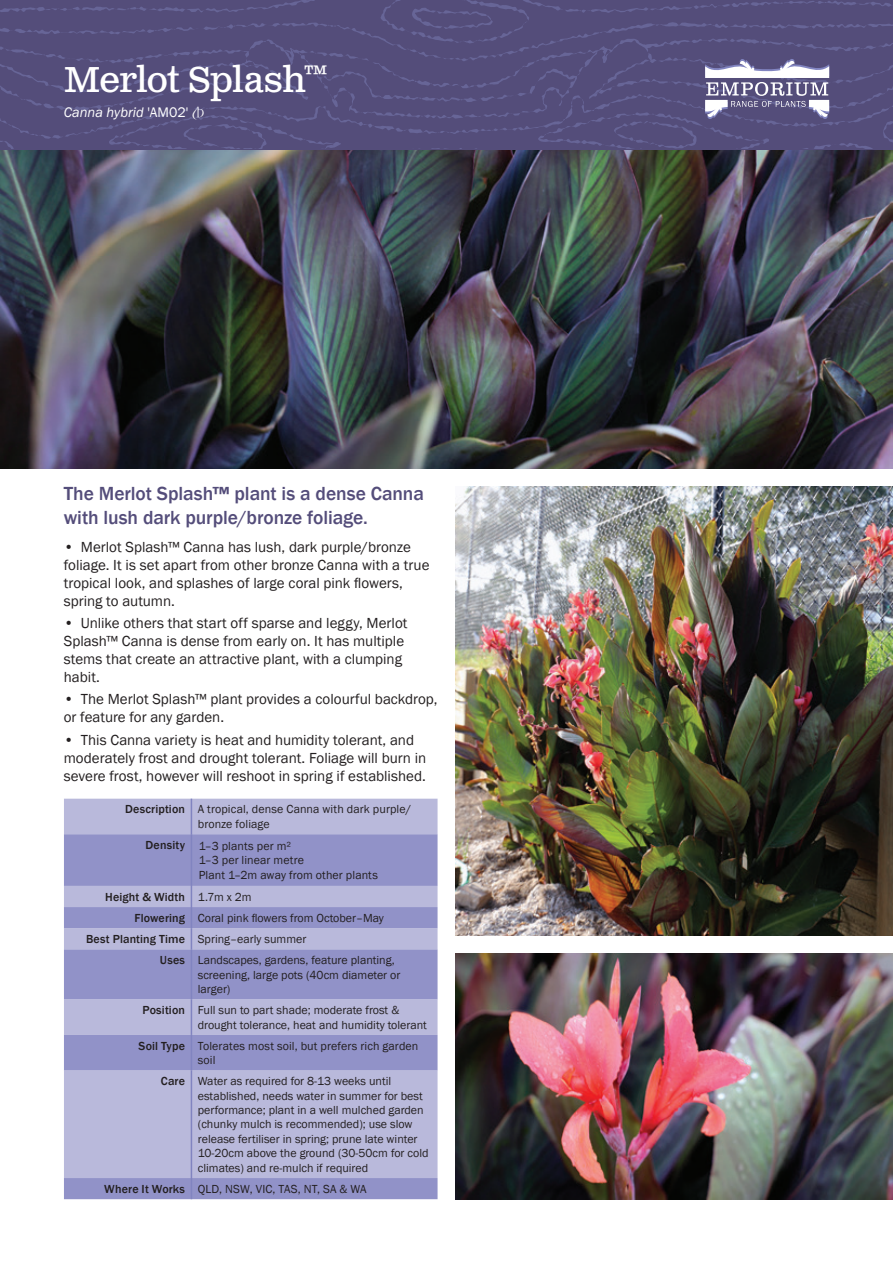
<style>
.page{position:relative;width:893px;height:1263px;background:#fff}
.page>*{position:absolute;margin:0;border:0;box-sizing:border-box;transform-origin:0 0}
.Plant_Heading{font:36px "Clarendon Text Pro";letter-spacing:-.02em;color:#fff}
.Subheading{font:500 19.5px/23.4px "Franklin Gothic";letter-spacing:-.005em;color:#544d7a}
.t1{font:15px/18px "Franklin Gothic";color:#231f20}
.Plant_Species{font:italic 14.25px "Franklin Gothic";letter-spacing:.005em;color:#fff}
.Table_Right{font:12px/14.4px "Franklin Gothic";color:#231f20}
.Table_Bold{font:500 12px "Franklin Gothic";letter-spacing:.015em;color:#231f20}
.s1{font-style:normal}
.s2{font-family:"PB Rsfont";font-style:normal}
.s3{font-weight:600}
</style>
<div class="page">
<img style="left:0;top:150px;width:893px;height:318px">
<div style="left:64px;top:799px;width:374px;height:35px;background:#b9b9db"></div>
<svg style="left:64px;top:834px;width:374px;height:365px;background:#a5a6d1"></svg>
<hr style="left:191px;top:834px;width:1px;height:52px;background:#8184c0">
<hr style="left:191px;top:949px;width:1px;height:50px;background:#8184c0">
<hr style="left:191px;top:1070px;width:1px;height:108px;background:#8184c0">
<svg style="left:191px;top:1178px;width:1px;height:21px"></svg>
<hr style="left:191px;top:1035px;width:1px;height:35px;background:#8184c0">
<svg style="left:191px;top:886px;width:1px;height:63px"></svg>
<hr style="left:191px;top:999px;width:1px;height:36px;background:#8184c0">
<hr style="left:191px;top:799px;width:1px;height:35px;background:#8184c0">
<svg style="left:0;top:0;width:893px;height:148px;background:#59527f"></svg>
<img style="left:456px;top:486px;width:437px;height:449px">
<img style="left:456px;top:953px;width:437px;height:246px">
<p class="Plant_Heading" style="left:64px;top:58px;width:265px">Merlot Splash<sup>™</sup></p>
<p class="Plant_Species" style="left:64px;top:103px;width:142px">Canna hybrid <span class="s1">'AM02'</span> <span class="s2">A</span></p>
<p class="Subheading" style="left:64px;top:482px;width:362px">The Merlot Splash<span class="s3">™</span> plant is a dense Canna with lush dark purple/bronze foliage.</p>
<p class="t1" style="left:64px;top:538px;width:367px">• Merlot Splash™ Canna has lush, dark purple/bronze foliage. It is set apart from other bronze Canna with a true tropical look, and splashes of large coral pink flowers, spring to autumn.</p>
<p class="t1" style="left:64px;top:614px;width:345px">• Unlike others that start off sparse and leggy, Merlot Splash™ Canna is dense from early on. It has multiple stems that create an attractive plant, with a clumping habit.</p>
<p class="t1" style="left:64px;top:691px;width:375px">• The Merlot Splash™ plant provides a colourful backdrop, or feature for any garden.</p>
<p class="t1" style="left:64px;top:731px;width:364px">• This Canna variety is heat and humidity tolerant, and moderately frost and drought tolerant. Foliage will burn in severe frost, however will reshoot in spring if established.</p>
<p class="Table_Bold" style="left:125px;top:802px;width:61px">Description</p>
<p class="Table_Right" style="left:198px;top:802px;width:215px">A tropical, dense Canna with dark purple/ bronze foliage</p>
<p class="Table_Bold" style="left:146px;top:837px;width:41px">Density</p>
<p class="Table_Right" style="left:199px;top:839px;width:181px">1–3 plants per m²<br>1–3 per linear metre<br>Plant 1–2m away from other plants</p>
<p class="Table_Bold" style="left:105px;top:889px;width:81px">Height &amp; Width</p>
<p class="Table_Right" style="left:198px;top:890px;width:55px">1.7m x 2m</p>
<p class="Table_Bold" style="left:134px;top:910px;width:52px">Flowering</p>
<p class="Table_Right" style="left:198px;top:911px;width:188px">Coral pink flowers from October–May</p>
<p class="Table_Bold" style="left:86px;top:931px;width:100px">Best Planting Time</p>
<p class="Table_Right" style="left:198px;top:932px;width:110px">Spring–early summer</p>
<p class="Table_Bold" style="left:160px;top:953px;width:27px">Uses</p>
<p class="Table_Right" style="left:198px;top:953px;width:204px">Landscapes, gardens, feature planting, screening, large pots (40cm diameter or larger)</p>
<p class="Table_Bold" style="left:142px;top:1003px;width:44px">Position</p>
<p class="Table_Right" style="left:198px;top:1003px;width:231px">Full sun to part shade; moderate frost &amp; drought tolerance, heat and humidity tolerant</p>
<p class="Table_Bold" style="left:139px;top:1038px;width:48px">Soil Type</p>
<p class="Table_Right" style="left:198px;top:1039px;width:222px">Tolerates most soil, but prefers rich garden soil</p>
<p class="Table_Bold" style="left:161px;top:1074px;width:26px">Care</p>
<p class="Table_Right" style="left:198px;top:1074px;width:232px">Water as required for 8-13 weeks until established, needs water in summer for best performance; plant in a well mulched garden (chunky mulch is recommended); use slow release fertiliser in spring; prune late winter 10-20cm above the ground (30-50cm for cold climates) and re-mulch if required</p>
<p class="Table_Bold" style="left:104px;top:1181px;width:82px">Where It Works</p>
<p class="Table_Right" style="left:198px;top:1182px;width:170px">QLD, NSW, VIC, TAS, NT, SA &amp; WA</p>
</div>
